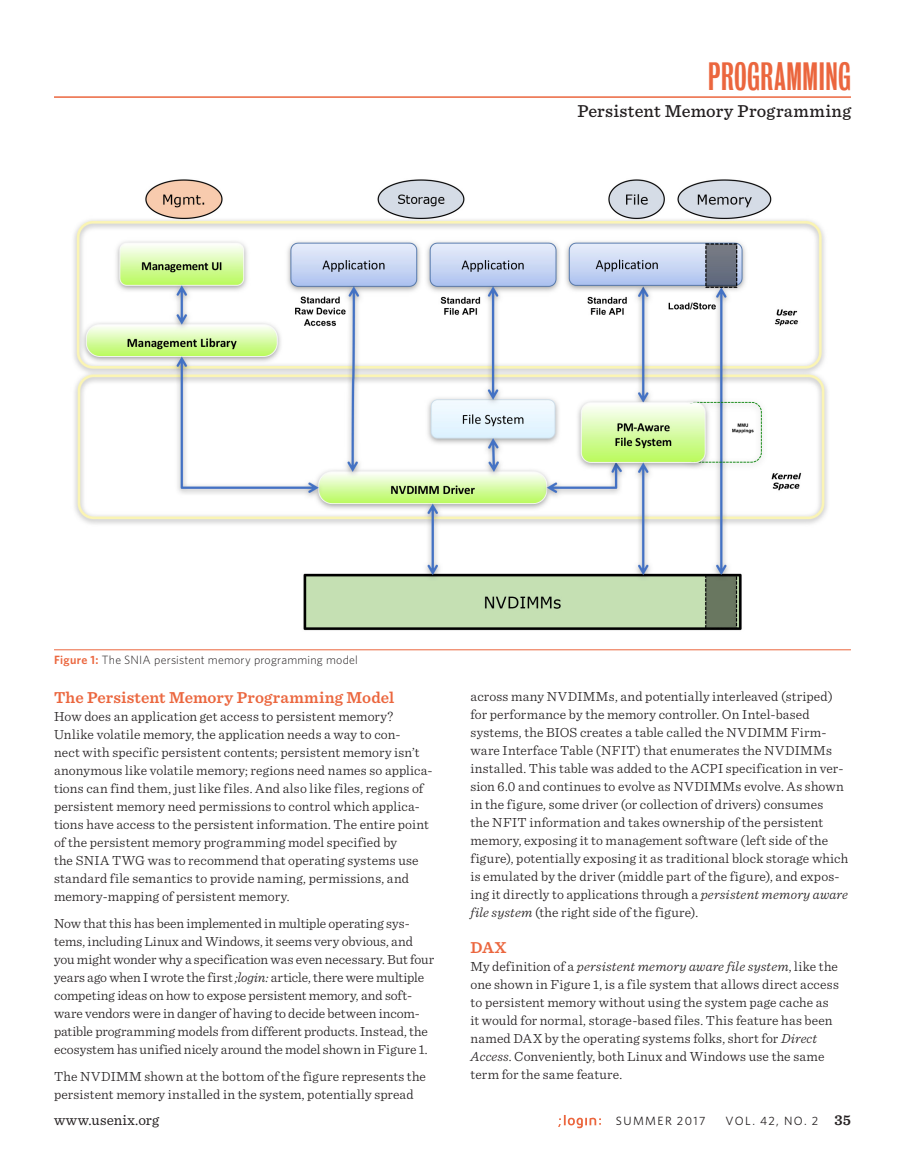
<style>
.page{position:relative;width:905px;height:1175px;background:#fff}
.page>*{position:absolute;margin:0;border:0;box-sizing:border-box;transform-origin:0 0}
.t1{font:36px "Bureau Grotesque One Three";color:#eb663e}
.t2{font:500 18px "Sentinel";letter-spacing:.02em;color:#231f20}
.head1{font:600 16.5px "Sentinel";letter-spacing:.01em;color:#eb663e}
.t3{font:15px "Sentinel";letter-spacing:.015em;color:#231f20}
.body{font:300 13.8px/18px "Sentinel";letter-spacing:.005em;color:#231f20}
.figure_caption{font:300 12px "Whitney";letter-spacing:.02em;color:#231f20}
.t4{font:12px "Whitney";letter-spacing:.115em;color:#231f20}
.s1{font-weight:600;color:#eb663e}
.s2{font-style:italic}
.s3{font-family:"Sentinel";font-weight:600;font-size:15px}
</style>
<div class="page">
<svg style="left:558px;top:1115px;width:43px;height:13px"></svg>
<hr style="left:54px;top:96px;width:796px;height:2px;background:#eb663e">
<img style="left:73px;top:179px;width:755px;height:452px">
<hr style="left:54px;top:649px;width:796px;height:1px;background:#eb663e">
<h1 class="t1" style="left:708px;top:57px;width:144px">PROGRAMMING</h1>
<h2 class="t2" style="left:577px;top:98px;width:275px">Persistent Memory Programming</h2>
<p class="figure_caption" style="left:54px;top:651px;width:305px"><span class="s1">Figure 1:</span> The SNIA persistent memory programming model</p>
<p class="head1" style="left:54px;top:685px;width:342px">The Persistent Memory Programming Model</p>
<p class="body" style="left:54px;top:706px;width:380px">How does an application get access to persistent memory?<br>Unlike volatile memory, the application needs a way to con-<br>nect with specific persistent contents; persistent memory isn’t anonymous like volatile memory; regions need names so applica&shy;tions can find them, just like files. And also like files, regions of persistent memory need permissions to control which applica&shy;tions have access to the persistent information. The entire point of the persistent memory programming model specified by<br>the SNIA TWG was to recommend that operating systems use standard file semantics to provide naming, permissions, and memory-mapping of persistent memory.</p>
<p class="body" style="left:54px;top:913px;width:381px">Now that this has been implemented in multiple operating sys&shy;tems, including Linux and Windows, it seems very obvious, and you might wonder why a specification was even necessary. But four years ago when I wrote the first <span class="s2">;login:</span> article, there were multiple competing ideas on how to expose persistent memory, and soft&shy;ware vendors were in danger of having to decide between incom&shy;patible programming models from different products. Instead, the ecosystem has unified nicely around the model shown in Figure 1.</p>
<p class="body" style="left:54px;top:1066px;width:373px">The NVDIMM shown at the bottom of the figure represents the persistent memory installed in the system, potentially spread</p>
<p class="body" style="left:470px;top:686px;width:379px">across many NVDIMMs, and potentially interleaved (striped) for performance by the memory controller. On Intel-based systems, the BIOS creates a table called the NVDIMM Firm&shy;ware Interface Table (NFIT) that enumerates the NVDIMMs installed. This table was added to the ACPI specification in ver&shy;sion 6.0 and continues to evolve as NVDIMMs evolve. As shown in the figure, some driver (or collection of drivers) consumes<br>the NFIT information and takes ownership of the persistent memory, exposing it to management software (left side of the figure), potentially exposing it as traditional block storage which is emulated by the driver (middle part of the figure), and expos&shy;ing it directly to applications through a <span class="s2">persistent memory aware file system</span> (the right side of the figure).</p>
<p class="head1" style="left:470px;top:934px;width:37px">DAX</p>
<p class="body" style="left:470px;top:956px;width:370px">My definition of a <span class="s2">persistent memory aware file system</span>, like the one shown in Figure 1, is a file system that allows direct access to persistent memory without using the system page cache as it would for normal, storage-based files. This feature has been named DAX by the operating systems folks, short for <span class="s2">Direct Access</span>. Conveniently, both Linux and Windows use the same term for the same feature.</p>
<p class="t3" style="left:54px;top:1108px;width:107px">www.usenix.org</p>
<p class="t4" style="left:616px;top:1113px;width:91px">SUMMER 2017</p>
<p class="t4" style="left:725px;top:1113px;width:127px">VOL. 42, NO. 2 <span class="s3">35</span></p>
</div>
